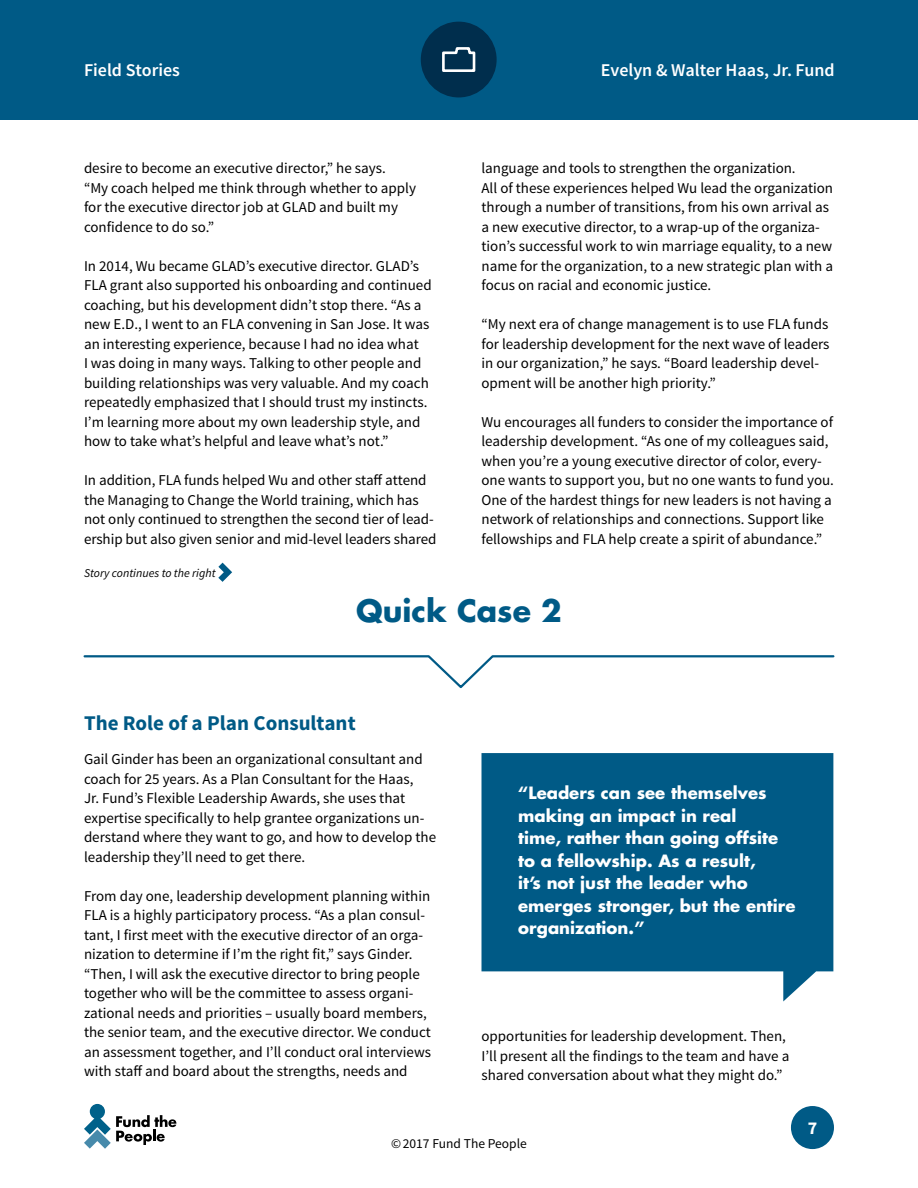
<style>
.page{position:relative;width:918px;height:1188px;background:#fff}
.page>*{position:absolute;margin:0;border:0;box-sizing:border-box;transform-origin:0 0}
.t1{font:700 30px "Futura Std";color:#005a86}
.t2{font:700 21px "Source Sans Pro";color:#005a86}
.t3{font:600 18px "Source Sans Pro";color:#fff}
.t4{font:700 18px "Source Sans Pro";color:#fff}
.t5{font:700 16.5px/22.5px "Futura Std";color:#fff}
.t6{font:15px/19.5px "Source Sans Pro";color:#000}
.t7{font:13.5px "Source Sans Pro";color:#000}
.t8{font:italic 12px "Source Sans Pro";color:#000}
</style>
<div class="page">
<div style="left:791px;top:1106px;width:43px;height:43px;background:#005a86;border-radius:50%"></div>
<svg style="left:84px;top:1104px;width:92px;height:45px"></svg>
<div style="left:0;top:0;width:918px;height:119px;background:#005a86"></div>
<div style="left:421px;top:22px;width:76px;height:75px;background:#002e4d;border-radius:50%"></div>
<svg style="left:442px;top:47px;width:34px;height:25px"></svg>
<svg style="left:83px;top:655px;width:752px;height:34px"></svg>
<svg style="left:482px;top:753px;width:351px;height:248px;fill:#005a86"></svg>
<svg style="left:218px;top:563px;width:14px;height:19px"></svg>
<p class="t3" style="left:84px;top:58px;width:98px">Field Stories</p>
<p class="t3" style="left:601px;top:58px;width:235px">Evelyn &amp; Walter Haas, Jr. Fund</p>
<p class="t6" style="left:84px;top:159px;width:334px">desire to become an executive director,” he says.<br>“My coach helped me think through whether to apply for the executive director job at GLAD and built my confidence to do so.”</p>
<p class="t6" style="left:84px;top:256px;width:349px">In 2014, Wu became GLAD’s executive director. GLAD’s FLA grant also supported his onboarding and continued coaching, but his development didn’t stop there. “As a new E.D., I went to an FLA convening in San Jose. It was an interesting experience, because I had no idea what<br>I was doing in many ways. Talking to other people and building relationships was very valuable. And my coach repeatedly emphasized that I should trust my instincts.<br>I’m learning more about my own leadership style, and how to take what’s helpful and leave what’s not.”</p>
<p class="t6" style="left:84px;top:471px;width:354px">In addition, FLA funds helped Wu and other staff attend the Managing to Change the World training, which has not only continued to strengthen the second tier of lead&shy;ership but also given senior and mid-level leaders shared</p>
<p class="t8" style="left:84px;top:565px;width:133px">Story continues to the right</p>
<p class="t6" style="left:482px;top:159px;width:353px">language and tools to strengthen the organization.<br>All of these experiences helped Wu lead the organization through a number of transitions, from his own arrival as a new executive director, to a wrap-up of the organiza&shy;tion’s successful work to win marriage equality, to a new name for the organization, to a new strategic plan with a focus on racial and economic justice.</p>
<p class="t6" style="left:482px;top:315px;width:350px">“My next era of change management is to use FLA funds for leadership development for the next wave of leaders in our organization,” he says. “Board leadership devel&shy;opment will be another high priority.”</p>
<p class="t6" style="left:482px;top:412px;width:354px">Wu encourages all funders to consider the importance of leadership development. “As one of my colleagues said, when you’re a young executive director of color, every&shy;one wants to support you, but no one wants to fund you.<br>One of the hardest things for new leaders is not having a network of relationships and connections. Support like fellowships and FLA help create a spirit of abundance.”</p>
<h1 class="t1" style="left:356px;top:591px;width:207px">Quick Case 2</h1>
<h2 class="t2" style="left:84px;top:709px;width:273px">The Role of a Plan Consultant</h2>
<p class="t6" style="left:84px;top:750px;width:354px">Gail Ginder has been an organizational consultant and coach for 25 years. As a Plan Consultant for the Haas,<br>Jr. Fund’s Flexible Leadership Awards, she uses that expertise specifically to help grantee organizations un&shy;derstand where they want to go, and how to develop the leadership they’ll need to get there.</p>
<p class="t6" style="left:84px;top:886px;width:349px">From day one, leadership development planning within FLA is a highly participatory process. “As a plan consul&shy;tant, I first meet with the executive director of an orga&shy;nization to determine if I’m the right fit,” says Ginder. “Then, I will ask the executive director to bring people together who will be the committee to assess organi&shy;zational needs and priorities – usually board members, the senior team, and the executive director. We conduct an assessment together, and I’ll conduct oral interviews with staff and board about the strengths, needs and</p>
<p class="t5" style="left:518px;top:782px;width:279px">“Leaders can see themselves making an impact in real<br>time, rather than going offsite to a fellowship. As a result,<br>it’s not just the leader who emerges stronger, but the entire organization.”</p>
<p class="t6" style="left:482px;top:1027px;width:309px">opportunities for leadership development. Then,<br>I’ll present all the findings to the team and have a shared conversation about what they might do.”</p>
<p class="t7" style="left:391px;top:1135px;width:137px">©2017 Fund The People</p>
<p class="t4" style="left:808px;top:1117px;width:11px">7</p>
</div>
